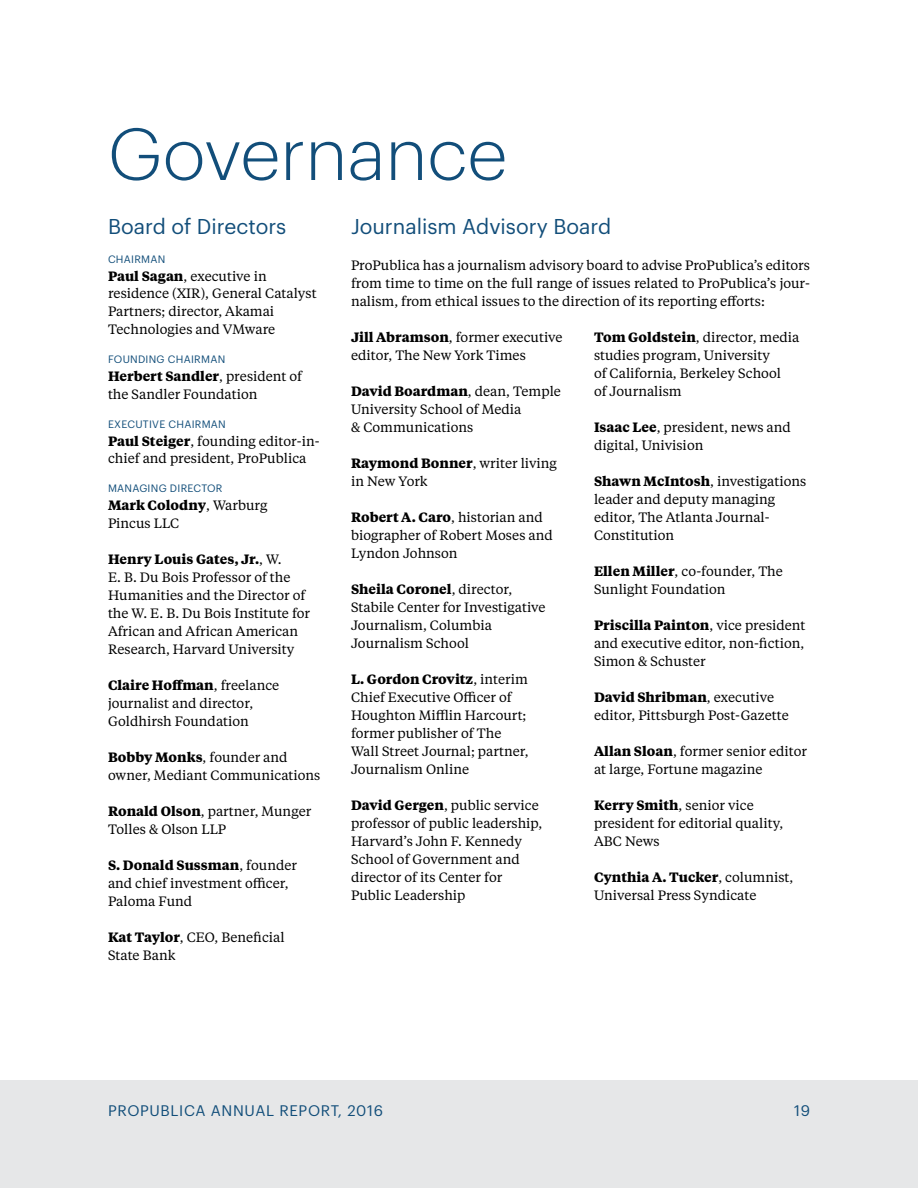
<style>
.page{position:relative;width:918px;height:1188px;background:#fff}
.page>*{position:absolute;margin:0;border:0;box-sizing:border-box;transform-origin:0 0}
.t1{font:300 72px "Graphik";color:#124e7a}
.t2{font:21px "Graphik";color:#124e7a}
.t3{font:15px "Graphik";letter-spacing:.045em;color:#124e7a}
.t4{font:13.5px/18px "Tiempos Text";color:#000}
.t5{font:10.5px "Graphik";letter-spacing:.025em;color:#124e7a}
.s1{font-weight:700}
</style>
<div class="page">
<div style="left:0;top:1080px;width:918px;height:108px;background:#e6e7e8"></div>
<h1 class="t1" style="left:108px;top:101px;width:401px">Governance</h1>
<h2 class="t2" style="left:108px;top:211px;width:180px">Board of Directors</h2>
<p class="t5" style="left:108px;top:251px;width:59px">CHAIRMAN</p>
<p class="t4" style="left:108px;top:266px;width:210px"><span class="s1">Paul Sagan</span>, executive in residence (XIR), General Catalyst<br>Partners; director, Akamai<br>Technologies and VMware</p>
<p class="t5" style="left:108px;top:351px;width:119px">FOUNDING CHAIRMAN</p>
<p class="t4" style="left:108px;top:367px;width:196px"><span class="s1">Herbert Sandler</span>, president of the Sandler Foundation</p>
<p class="t5" style="left:108px;top:416px;width:119px">EXECUTIVE CHAIRMAN</p>
<p class="t4" style="left:108px;top:431px;width:213px"><span class="s1">Paul Steiger</span>, founding editor-in&shy;chief and president, ProPublica</p>
<p class="t5" style="left:108px;top:480px;width:116px">MANAGING DIRECTOR</p>
<p class="t4" style="left:108px;top:496px;width:161px"><span class="s1">Mark Colodny</span>, Warburg<br>Pincus LLC</p>
<p class="t4" style="left:108px;top:550px;width:204px"><span class="s1">Henry Louis Gates, Jr.</span>, W.<br>E. B. Du Bois Professor of the<br>Humanities and the Director of the W. E. B. Du Bois Institute for<br>African and African American<br>Research, Harvard University</p>
<p class="t4" style="left:108px;top:676px;width:173px"><span class="s1">Claire Hoffman</span>, freelance journalist and director,<br>Goldhirsh Foundation</p>
<p class="t4" style="left:108px;top:748px;width:214px"><span class="s1">Bobby Monks</span>, founder and owner, Mediant Communications</p>
<p class="t4" style="left:108px;top:802px;width:205px"><span class="s1">Ronald Olson</span>, partner, Munger<br>Tolles &amp; Olson LLP</p>
<p class="t4" style="left:108px;top:856px;width:190px"><span class="s1">S. Donald Sussman</span>, founder and chief investment officer,<br>Paloma Fund</p>
<p class="t4" style="left:108px;top:928px;width:178px"><span class="s1">Kat Taylor</span>, CEO, Beneficial<br>State Bank</p>
<h2 class="t2" style="left:351px;top:211px;width:262px">Journalism Advisory Board</h2>
<p class="t4" style="left:351px;top:256px;width:461px;text-align:justify">ProPublica has a journalism advisory board to advise ProPublica’s editors from time to time on the full range of issues related to ProPublica’s jour&shy;nalism, from ethical issues to the direction of its reporting efforts:</p>
<p class="t4" style="left:351px;top:328px;width:213px"><span class="s1">Jill Abramson</span>, former executive editor, The New York Times</p>
<p class="t4" style="left:351px;top:382px;width:211px"><span class="s1">David Boardman</span>, dean, Temple<br>University School of Media<br>&amp; Communications</p>
<p class="t4" style="left:351px;top:454px;width:208px"><span class="s1">Raymond Bonner</span>, writer living in New York</p>
<p class="t4" style="left:351px;top:508px;width:203px"><span class="s1">Robert A. Caro</span>, historian and biographer of Robert Moses and<br>Lyndon Johnson</p>
<p class="t4" style="left:351px;top:580px;width:196px"><span class="s1">Sheila Coronel</span>, director,<br>Stabile Center for Investigative<br>Journalism, Columbia<br>Journalism School</p>
<p class="t4" style="left:351px;top:670px;width:179px"><span class="s1">L. Gordon Crovitz</span>, interim<br>Chief Executive Officer of<br>Houghton Mifflin Harcourt; former publisher of The<br>Wall Street Journal; partner,<br>Journalism Online</p>
<p class="t4" style="left:351px;top:796px;width:193px"><span class="s1">David Gergen</span>, public service professor of public leadership,<br>Harvard’s John F. Kennedy<br>School of Government and director of its Center for<br>Public Leadership</p>
<p class="t4" style="left:594px;top:328px;width:207px"><span class="s1">Tom Goldstein</span>, director, media studies program, University<br>of California, Berkeley School<br>of Journalism</p>
<p class="t4" style="left:594px;top:418px;width:198px"><span class="s1">Isaac Lee</span>, president, news and digital, Univision</p>
<p class="t4" style="left:594px;top:472px;width:214px"><span class="s1">Shawn McIntosh</span>, investigations leader and deputy managing editor, The Atlanta Journal-<br>Constitution</p>
<p class="t4" style="left:594px;top:562px;width:190px"><span class="s1">Ellen Miller</span>, co-founder, The<br>Sunlight Foundation</p>
<p class="t4" style="left:594px;top:616px;width:213px;text-align:justify"><span class="s1">Priscilla Painton</span>, vice president and executive editor, non-fiction, Simon &amp; Schuster</p>
<p class="t4" style="left:594px;top:688px;width:196px"><span class="s1">David Shribman</span>, executive editor, Pittsburgh Post-Gazette</p>
<p class="t4" style="left:594px;top:742px;width:215px"><span class="s1">Allan Sloan</span>, former senior editor at large, Fortune magazine</p>
<p class="t4" style="left:594px;top:796px;width:191px"><span class="s1">Kerry Smith</span>, senior vice president for editorial quality,<br>ABC News</p>
<p class="t4" style="left:594px;top:868px;width:201px"><span class="s1">Cynthia A. Tucker</span>, columnist,<br>Universal Press Syndicate</p>
<p class="t3" style="left:108px;top:1099px;width:277px">PROPUBLICA ANNUAL REPORT, 2016</p>
<p class="t3" style="left:794px;top:1099px;width:17px">19</p>
</div>
